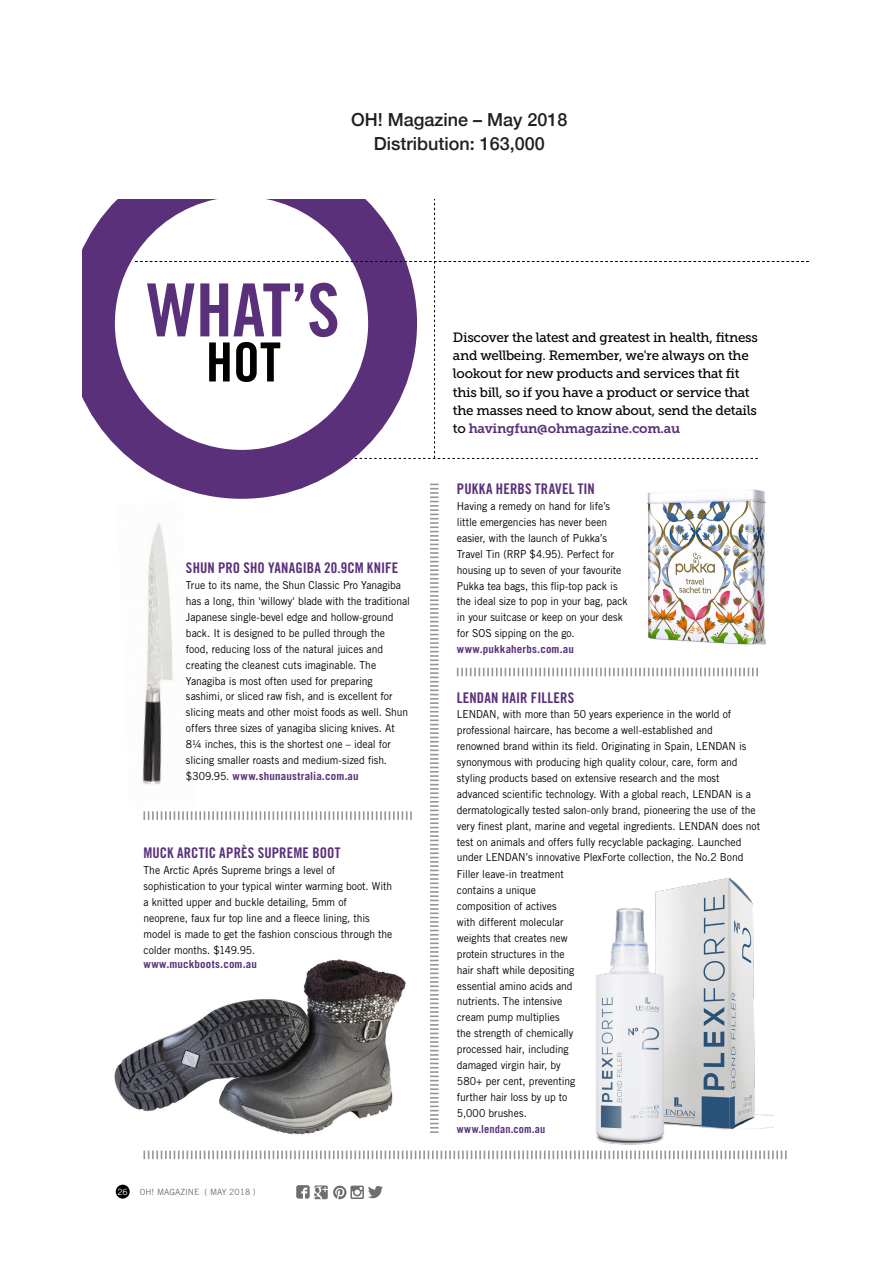
<style>
.page{position:relative;width:893px;height:1263px;background:#fff}
.page>*{position:absolute;margin:0;border:0;box-sizing:border-box;transform-origin:0 0}
.t1{font:73.35px "Trade Gothic LT Std Bd Cn 20";color:#593079}
.t2{font:54px "Trade Gothic LT Std Bd Cn 20";color:#000}
.t3{font:500 18px "Helvetica Neue";color:#231f20}
.t4{font:14.7px "Trade Gothic LT Std Bd Cn 20";letter-spacing:.01em;color:#593079}
.t5{font:13.5px/18.3px "Museo Slab 500";letter-spacing:-.02em;color:#000}
.t6{font:10.95px/15.9px "Trade Gothic LT Std";letter-spacing:-.005em;color:#000;scale:.94 1}
.t7{font:700 10.95px "Trade Gothic LT Std";letter-spacing:.015em;color:#593079}
.t8{font:8.55px "Trade Gothic LT Std";color:#6d6e71}
.t9{font:8.55px "Trade Gothic LT Std";color:#fff}
.s1{font-family:"Museo Slab 700";color:#593079}
.s2{font-weight:700;color:#593079}
</style>
<div class="page">
<img style="left:114px;top:959px;width:292px;height:176px">
<img style="left:142px;top:523px;width:31px;height:262px">
<svg style="left:144px;top:1150px;width:643px;height:9px"></svg>
<svg style="left:83px;top:199px;width:270px;height:300px"></svg>
<svg style="left:430px;top:484px;width:9px;height:649px"></svg>
<svg style="left:144px;top:811px;width:268px;height:9px"></svg>
<img style="left:596px;top:877px;width:177px;height:268px">
<svg style="left:457px;top:668px;width:301px;height:8px"></svg>
<img style="left:647px;top:489px;width:118px;height:156px">
<div style="left:116px;top:1185px;width:14px;height:13px;background:#000;border-radius:50%"></div>
<svg style="left:296px;top:1185px;width:87px;height:14px"></svg>
<svg style="left:135px;top:199px;width:674px;height:260px"></svg>
<p class="t3" style="left:351px;top:105px;width:218px">OH! Magazine – May 2018</p>
<p class="t3" style="left:374px;top:129px;width:173px">Distribution: 163,000</p>
<p class="t1" style="left:147px;top:266px;width:194px">WHAT’S</p>
<p class="t2" style="left:206px;top:329px;width:77px">HOT</p>
<p class="t5" style="left:453px;top:328px;width:306px">Discover the latest and greatest in health, fitness and wellbeing. Remember, we're always on the lookout for new products and services that fit this bill, so if you have a product or service that the masses need to know about, send the details to <span class="s1">havingfun@ohmagazine.com.au</span></p>
<p class="t4" style="left:186px;top:559px;width:214px">SHUN PRO SHO YANAGIBA 20.9CM KNIFE</p>
<p class="t6" style="left:186px;top:577px;width:240px">True to its name, the Shun Classic Pro Yanagiba has a long, thin 'willowy' blade with the traditional Japanese single-bevel edge and hollow-ground back. It is designed to be pulled through the food, reducing loss of the natural juices and creating the cleanest cuts imaginable. The Yanagiba is most often used for preparing sashimi, or sliced raw fish, and is excellent for slicing meats and other moist foods as well. Shun offers three sizes of yanagiba slicing knives. At 8¼ inches, this is the shortest one – ideal for slicing smaller roasts and medium-sized fish. $309.95. <span class="s2">www.shunaustralia.com.au</span></p>
<p class="t4" style="left:144px;top:844px;width:198px">MUCK ARCTIC APRÈS SUPREME BOOT</p>
<p class="t6" style="left:144px;top:862px;width:266px">The Arctic Aprés Supreme brings a level of sophistication to your typical winter warming boot. With a knitted upper and buckle detailing, 5mm of neoprene, faux fur top line and a fleece lining, this model is made to get the fashion conscious through the colder months. $149.95.</p>
<p class="t7" style="left:144px;top:958px;width:115px">www.muckboots.com.au</p>
<p class="t9" style="left:118px;top:1186px;width:12px">26</p>
<p class="t8" style="left:140px;top:1187px;width:117px">OH! MAGAZINE ( MAY 2018 )</p>
<p class="t4" style="left:457px;top:480px;width:140px">PUKKA HERBS TRAVEL TIN</p>
<p class="t6" style="left:457px;top:498px;width:183px">Having a remedy on hand for life’s little emergencies has never been easier, with the launch of Pukka’s Travel Tin (RRP $4.95). Perfect for housing up to seven of your favourite Pukka tea bags, this flip-top pack is the ideal size to pop in your bag, pack in your suitcase or keep on your desk for SOS sipping on the go. <span class="s2">www.pukkaherbs.com.au</span></p>
<p class="t4" style="left:457px;top:688px;width:119px">LENDAN HAIR FILLERS</p>
<p class="t6" style="left:457px;top:706px;width:324px">LENDAN, with more than 50 years experience in the world of professional haircare, has become a well-established and<br>renowned brand within its field. Originating in Spain, LENDAN is synonymous with producing high quality colour, care, form and styling products based on extensive research and the most advanced scientific technology. With a global reach, LENDAN is a dermatologically tested salon-only brand, pioneering the use of the very finest plant, marine and vegetal ingredients. LENDAN does not test on animals and offers fully recyclable packaging. Launched under LENDAN’s innovative PlexForte collection, the No.2 Bond Filler leave-in treatment<br>contains a unique<br>composition of actives<br>with different molecular<br>weights that creates new<br>protein structures in the<br>hair shaft while depositing<br>essential amino acids and<br>nutrients. The intensive<br>cream pump multiplies<br>the strength of chemically<br>processed hair, including<br>damaged virgin hair, by<br>580+ per cent, preventing<br>further hair loss by up to<br>5,000 brushes.<br><span class="s2">www.lendan.com.au</span></p>
</div>
